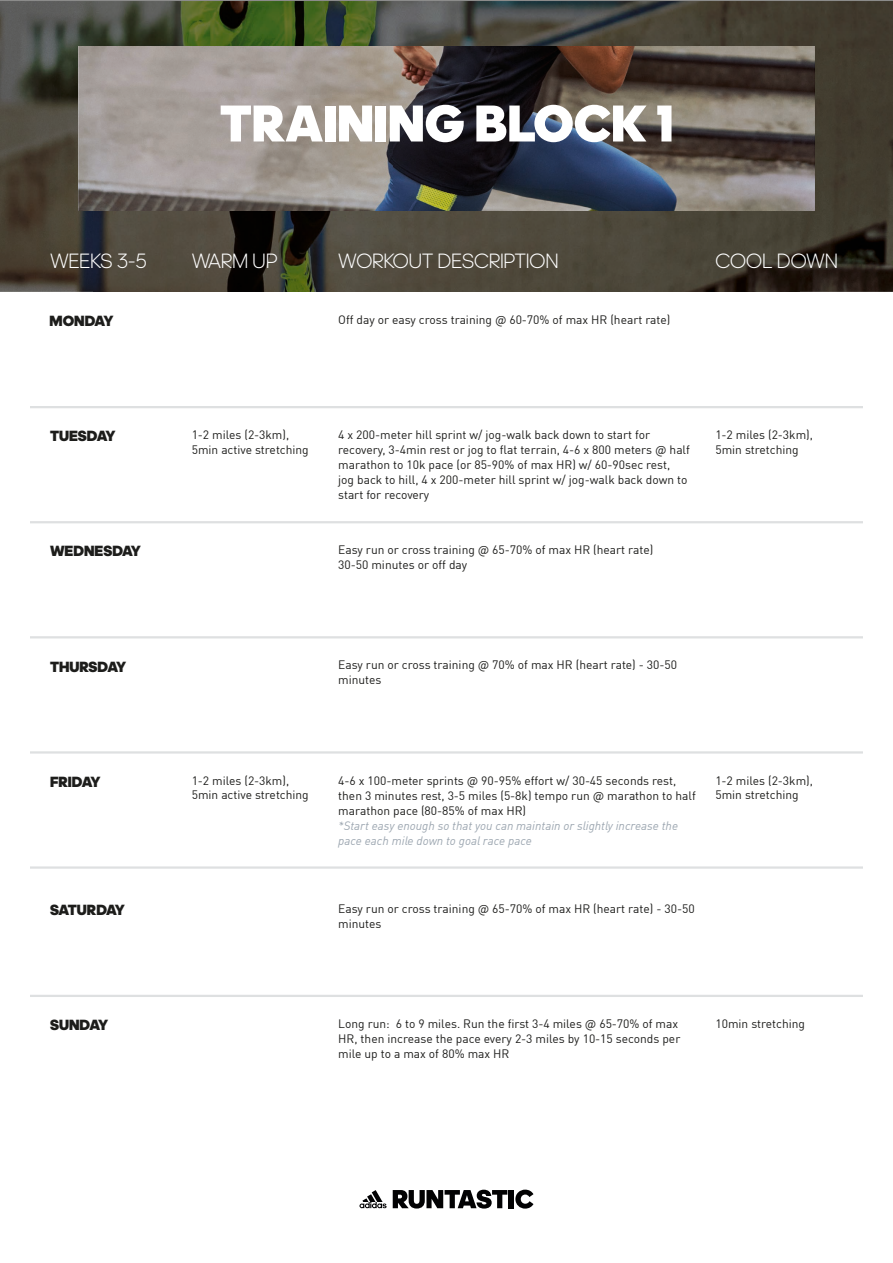
<style>
.page{position:relative;width:893px;height:1263px;background:#fff}
.page>*{position:absolute;margin:0;border:0;box-sizing:border-box;transform-origin:0 0}
.t1{font:900 52.5px "adineue PRO";color:#fff}
.t2{font:300 21px "adineue PRO";letter-spacing:.01em;color:#fff}
.t3{font:900 15px "adineue PRO";color:#1d1d1b}
.t4{font:900 15px "adineue PRO";letter-spacing:-.03em;color:#1d1d1b}
.t5{font:12px/15px "Adihaus DIN";color:#1d1d1b}
.t6{font:italic 12px/15px "Adihaus DIN";color:#9da7b1}
</style>
<div class="page">
<img style="left:0;top:1px;width:93px;height:291px">
<img style="left:93px;top:1px;width:800px;height:48px">
<img style="left:800px;top:49px;width:93px;height:243px">
<img style="left:93px;top:210px;width:707px;height:82px">
<svg style="left:359px;top:1190px;width:28px;height:18px"></svg>
<svg style="left:393px;top:1190px;width:114px;height:18px"></svg>
<div style="left:509px;top:1190px;width:5px;height:18px;background:#020203"></div>
<svg style="left:515px;top:1189px;width:18px;height:19px"></svg>
<img style="left:79px;top:47px;width:735px;height:163px">
<hr style="left:30px;top:406px;width:833px;height:2px;background:#dee0e1">
<hr style="left:30px;top:521px;width:833px;height:2px;background:#dee0e1">
<hr style="left:30px;top:636px;width:833px;height:2px;background:#dee0e1">
<hr style="left:30px;top:751px;width:833px;height:2px;background:#dee0e1">
<hr style="left:30px;top:866px;width:833px;height:3px;background:#dee0e1">
<hr style="left:30px;top:995px;width:833px;height:2px;background:#dee0e1">
<h1 class="t1" style="left:220px;top:92px;width:455px">TRAINING BLOCK 1</h1>
<h2 class="t2" style="left:50px;top:249px;width:98px">WEEKS 3-5</h2>
<h2 class="t2" style="left:192px;top:249px;width:88px">WARM UP</h2>
<h2 class="t2" style="left:338px;top:249px;width:222px">WORKOUT DESCRIPTION</h2>
<h2 class="t2" style="left:715px;top:249px;width:124px">COOL DOWN</h2>
<p class="t3" style="left:50px;top:312px;width:65px">MONDAY</p>
<p class="t5" style="left:338px;top:311px;width:334px">Off day or easy cross training @ 60-70% of max HR (heart rate)</p>
<p class="t3" style="left:50px;top:427px;width:67px">TUESDAY</p>
<p class="t5" style="left:192px;top:426px;width:119px;line-height:14.4px">1-2 miles (2-3km),<br>5min active stretching</p>
<p class="t5" style="left:338px;top:426px;width:353px">4 x 200-meter hill sprint w/ jog-walk back down to start for recovery, 3-4min rest or jog to flat terrain, 4-6 x 800 meters @ half marathon to 10k pace (or 85-90% of max HR) w/ 60-90sec rest,<br>jog back to hill, 4 x 200-meter hill sprint w/ jog-walk back down to start for recovery</p>
<p class="t5" style="left:715px;top:426px;width:99px;line-height:14.4px">1-2 miles (2-3km),<br>5min stretching</p>
<p class="t3" style="left:50px;top:542px;width:93px">WEDNESDAY</p>
<p class="t5" style="left:338px;top:541px;width:317px">Easy run or cross training @ 65-70% of max HR (heart rate)<br>30-50 minutes or off day</p>
<p class="t3" style="left:50px;top:657px;width:78px">THURSDAY</p>
<p class="t5" style="left:338px;top:656px;width:340px">Easy run or cross training @ 70% of max HR (heart rate) - 30-50 minutes</p>
<p class="t3" style="left:50px;top:772px;width:52px">FRIDAY</p>
<p class="t5" style="left:192px;top:772px;width:119px;line-height:14.4px">1-2 miles (2-3km),<br>5min active stretching</p>
<p class="t5" style="left:338px;top:771px;width:359px">4-6 x 100-meter sprints @ 90-95% effort w/ 30-45 seconds rest, then 3 minutes rest, 3-5 miles (5-8k) tempo run @ marathon to half marathon pace (80-85% of max HR)</p>
<p class="t6" style="left:338px;top:817px;width:341px">*Start easy enough so that you can maintain or slightly increase the pace each mile down to goal race pace</p>
<p class="t5" style="left:715px;top:772px;width:99px;line-height:14.4px">1-2 miles (2-3km),<br>5min stretching</p>
<p class="t4" style="left:50px;top:901px;width:77px">SATURDAY</p>
<p class="t5" style="left:338px;top:900px;width:358px">Easy run or cross training @ 65-70% of max HR (heart rate) - 30-50 minutes</p>
<p class="t3" style="left:50px;top:1016px;width:60px">SUNDAY</p>
<p class="t5" style="left:338px;top:1015px;width:344px">Long run: 6 to 9 miles. Run the first 3-4 miles @ 65-70% of max<br>HR, then increase the pace every 2-3 miles by 10-15 seconds per mile up to a max of 80% max HR</p>
<p class="t5" style="left:715px;top:1015px;width:91px">10min stretching</p>
</div>
